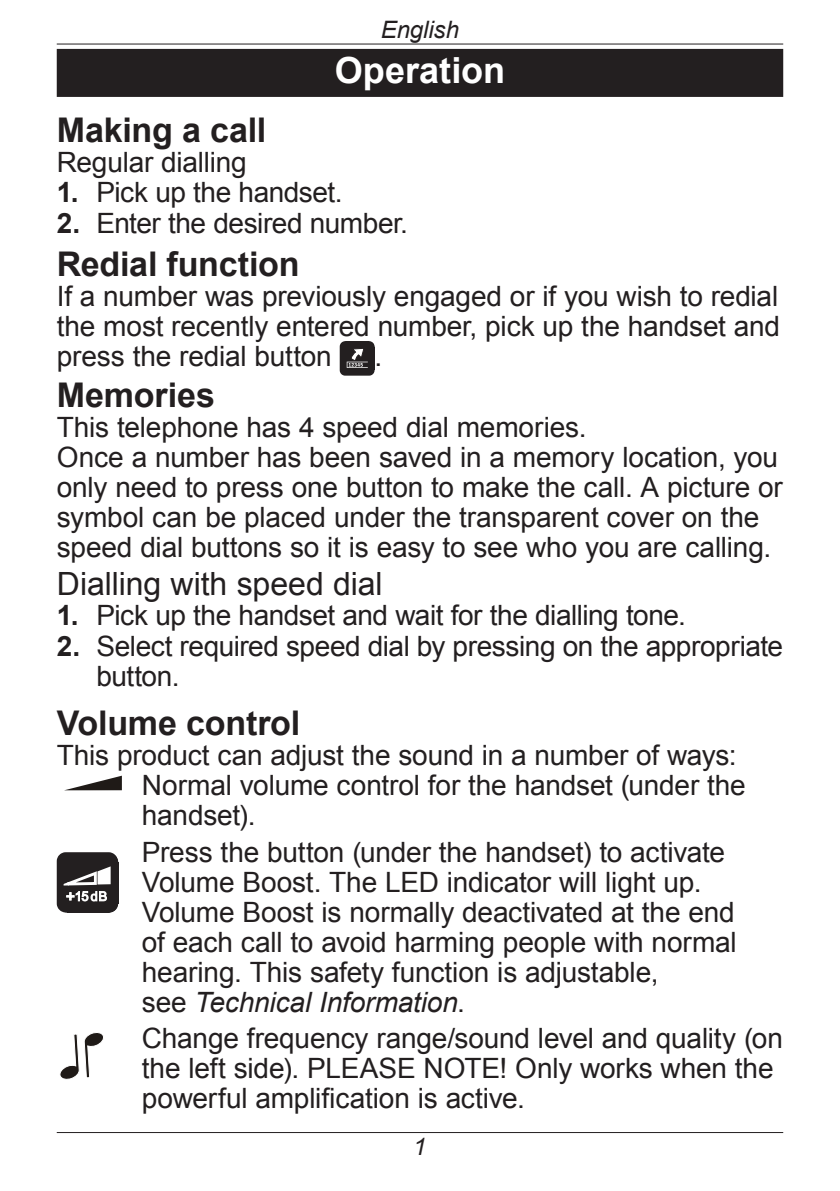
<style>
.page{position:relative;width:840px;height:1191px;background:#fff}
.page>*{position:absolute;margin:0;border:0;box-sizing:border-box;transform-origin:0 0}
.t1{font:700 36px "Arial";color:#fff}
.t2{font:700 34px "Arial";letter-spacing:-.005em;color:#231f20}
.t3{font:32px "Arial";color:#231f20}
.t4{font:28px/30px "Arial";letter-spacing:-.01em;color:#231f20}
.t5{font:italic 24px "Arial";letter-spacing:-.005em;color:#231f20}
.s1{font-weight:700}
.s2{font-style:italic}
</style>
<div class="page">
<hr style="left:57px;top:1132px;width:725px;height:1px;background:#231f20">
<hr style="left:57px;top:44px;width:725px;height:1px;background:#231f20">
<div style="left:57px;top:49px;width:725px;height:48px;background:#231f20"></div>
<div style="left:339px;top:341px;width:35px;height:35px;border:4px solid #231f20;border-radius:3px"></div>
<svg style="left:340px;top:341px;width:34px;height:35px"></svg>
<svg style="left:65px;top:775px;width:57px;height:15px"></svg>
<svg style="left:57px;top:852px;width:61px;height:60px;background:#4c494a"></svg>
<svg style="left:60px;top:1032px;width:43px;height:48px"></svg>
<p class="t5" style="left:380px;top:20px;width:80px">English</p>
<p class="t1" style="left:334px;top:56px;width:172px">Operation</p>
<p class="t2" style="left:57px;top:116px;width:211px">Making a call</p>
<p class="t4" style="left:57px;top:149px;width:191px">Regular dialling</p>
<p class="t4" style="left:57px;top:179px;width:287px"><span class="s1">1.</span> Pick up the handset.</p>
<p class="t4" style="left:57px;top:210px;width:352px"><span class="s1">2.</span> Enter the desired number.</p>
<p class="t2" style="left:57px;top:250px;width:244px">Redial function</p>
<p class="t4" style="left:57px;top:283px;width:724px;text-align:justify">If a number was previously engaged or if you wish to redial the most recently entered number, pick up the handset and press the redial button</p>
<p class="t4" style="left:374px;top:343px;width:9px">.</p>
<p class="t2" style="left:57px;top:382px;width:160px">Memories</p>
<p class="t4" style="left:57px;top:415px;width:727px">This telephone has 4 speed dial memories.<br>Once a number has been saved in a memory location, you only need to press one button to make the call. A picture or symbol can be placed under the transparent cover on the speed dial buttons so it is easy to see who you are calling.</p>
<p class="t3" style="left:57px;top:571px;width:327px">Dialling with speed dial</p>
<p class="t4" style="left:57px;top:602px;width:630px"><span class="s1">1.</span> Pick up the handset and wait for the dialling tone.</p>
<p class="t4" style="left:96px;top:634px;width:687px;text-indent:-40px"><span class="s1">2.</span> Select required speed dial by pressing on the appropriate button.</p>
<p class="t2" style="left:57px;top:709px;width:245px">Volume control</p>
<p class="t4" style="left:142px;top:740px;width:605px;text-indent:-85px">This product can adjust the sound in a number of ways:<br>Normal volume control for the handset (under the handset).</p>
<p class="t4" style="left:142px;top:839px;width:596px">Press the button (under the handset) to activate Volume Boost. The LED indicator will light up.<br>Volume Boost is normally deactivated at the end of each call to avoid harming people with normal hearing. This safety function is adjustable,<br>see <span class="s2">Technical Information</span>.</p>
<p class="t4" style="left:142px;top:1026px;width:642px">Change frequency range/sound level and quality (on the left side). PLEASE NOTE! Only works when the powerful amplification is active.</p>
<p class="t5" style="left:413px;top:1137px;width:15px">1</p>
</div>
